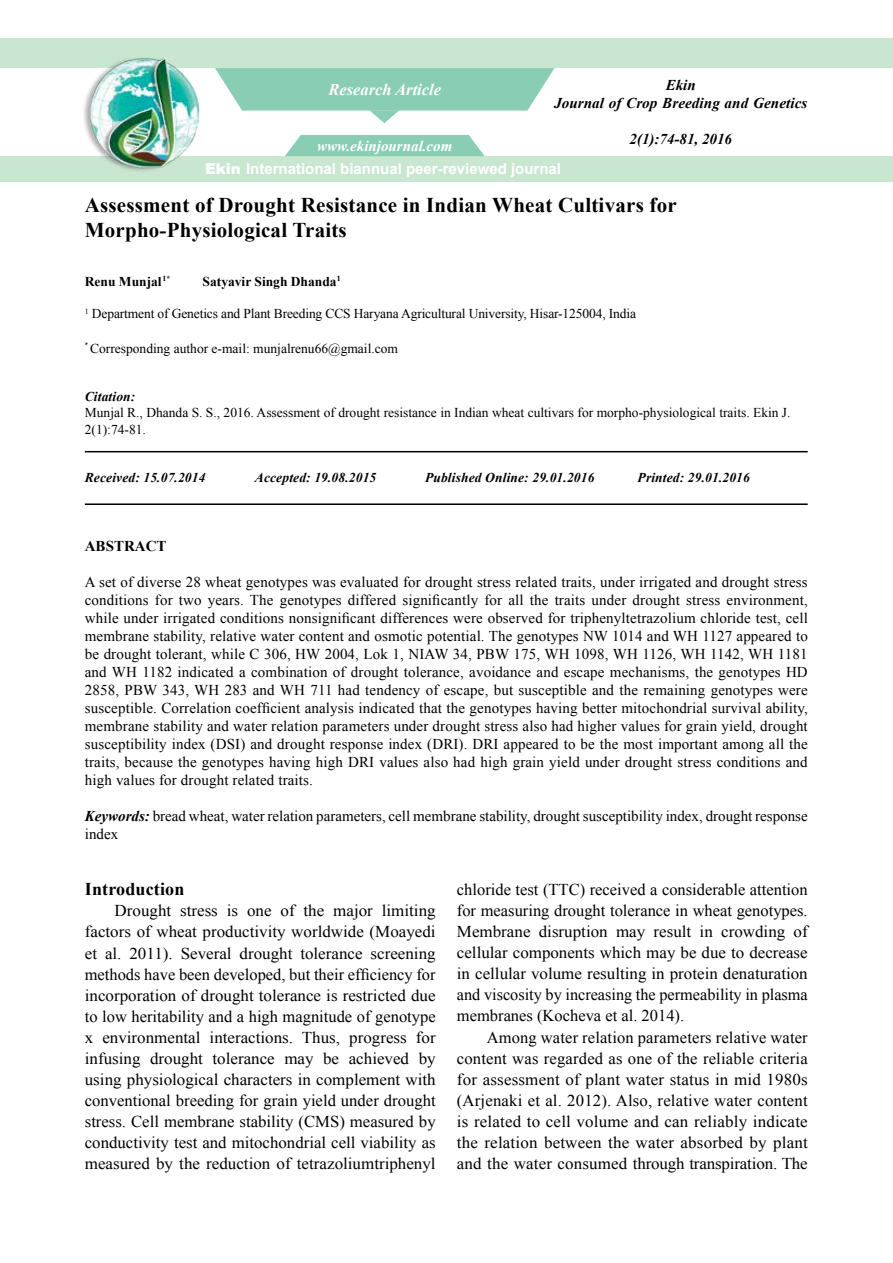
<style>
.page{position:relative;width:893px;height:1263px;background:#fff}
.page>*{position:absolute;margin:0;border:0;box-sizing:border-box;transform-origin:0 0}
.t1{font:700 21px/25.2px "Times New Roman";letter-spacing:.01em;color:#000}
.t2{font:700 18px "Times New Roman";letter-spacing:.01em;color:#000}
.t3{font:16.5px/21.1px "Times New Roman";color:#000;text-align:justify}
.t4{font:italic 700 16.5px "Times New Roman";color:#fff}
.t5{font:15px/18px "Times New Roman";color:#000;text-align:justify}
.t6{font:italic 700 15px/18px "Times New Roman";letter-spacing:.005em;color:#000;text-align:center}
.t7{font:700 15px "Arial";color:#fff}
.t8{font:italic 700 15px "Times New Roman";color:#fff}
.t9{font:700 15px "Times New Roman";color:#000}
.t10{font:13.5px/16.2px "Times New Roman";color:#000}
.t11{font:italic 700 13.5px "Times New Roman";letter-spacing:.01em;color:#000}
.t12{font:700 13.5px "Times New Roman";color:#000}
.s1{font-weight:900}
.s2{font-weight:700;font-style:italic}
</style>
<div class="page">
<div style="left:0;top:38px;width:893px;height:30px;background:#c9e6d0"></div>
<div style="left:0;top:156px;width:893px;height:26px;background:#c9e6d0"></div>
<img style="left:84px;top:58px;width:116px;height:113px">
<svg style="left:215px;top:68px;width:339px;height:55px"></svg>
<svg style="left:285px;top:135px;width:200px;height:21px;background:#92d1b9"></svg>
<hr style="left:85px;top:451px;width:723px;height:1px;background:#000">
<hr style="left:85px;top:503px;width:723px;height:2px;background:#000">
<p class="t4" style="left:329px;top:78px;width:114px">Research Article</p>
<p class="t8" style="left:317px;top:135px;width:137px">www.ekinjournal.com</p>
<p class="t6" style="left:554px;top:76px;width:255px">Ekin<br>Journal of Crop Breeding and Genetics</p>
<p class="t6" style="left:629px;top:130px;width:104px">2(1):74-81, 2016</p>
<p class="t7" style="left:205px;top:159px;width:357px"><span class="s1">Ekin</span> International biannual peer-reviewed journal</p>
<h1 class="t1" style="left:85px;top:192px;width:593px">Assessment of Drought Resistance in Indian Wheat Cultivars for<br>Morpho-Physiological Traits</h1>
<p class="t12" style="left:85px;top:272px;width:87px">Renu Munjal<sup>1*</sup></p>
<p class="t12" style="left:203px;top:272px;width:139px">Satyavir Singh Dhanda<sup>1</sup></p>
<p class="t10" style="left:85px;top:305px;width:553px"><sup>1</sup> Department of Genetics and Plant Breeding CCS Haryana Agricultural University, Hisar-125004, India</p>
<p class="t10" style="left:85px;top:340px;width:315px"><sup>*</sup> Corresponding author e-mail: munjalrenu66@gmail.com</p>
<p class="t11" style="left:85px;top:387px;width:52px">Citation:</p>
<p class="t10" style="left:85px;top:404px;width:707px">Munjal R., Dhanda S. S., 2016. Assessment of drought resistance in Indian wheat cultivars for morpho-physiological traits. Ekin J.<br>2(1):74-81.</p>
<p class="t11" style="left:85px;top:468px;width:122px">Received: 15.07.2014</p>
<p class="t11" style="left:255px;top:468px;width:123px">Accepted: 19.08.2015</p>
<p class="t11" style="left:425px;top:468px;width:171px">Published Online: 29.01.2016</p>
<p class="t11" style="left:638px;top:468px;width:114px">Printed: 29.01.2016</p>
<p class="t9" style="left:85px;top:535px;width:83px">ABSTRACT</p>
<p class="t5" style="left:85px;top:572px;width:724px">A set of diverse 28 wheat genotypes was evaluated for drought stress related traits, under irrigated and drought stress conditions for two years. The genotypes differed significantly for all the traits under drought stress environment, while under irrigated conditions nonsignificant differences were observed for triphenyltetrazolium chloride test, cell membrane stability, relative water content and osmotic potential. The genotypes NW 1014 and WH 1127 appeared to be drought tolerant, while C 306, HW 2004, Lok 1, NIAW 34, PBW 175, WH 1098, WH 1126, WH 1142, WH 1181 and WH 1182 indicated a combination of drought tolerance, avoidance and escape mechanisms, the genotypes HD 2858, PBW 343, WH 283 and WH 711 had tendency of escape, but susceptible and the remaining genotypes were susceptible. Correlation coefficient analysis indicated that the genotypes having better mitochondrial survival ability, membrane stability and water relation parameters under drought stress also had higher values for grain yield, drought susceptibility index (DSI) and drought response index (DRI). DRI appeared to be the most important among all the traits, because the genotypes having high DRI values also had high grain yield under drought stress conditions and high values for drought related traits.</p>
<p class="t5" style="left:85px;top:806px;width:724px"><span class="s2">Keywords:</span> bread wheat, water relation parameters, cell membrane stability, drought susceptibility index, drought response index</p>
<p class="t2" style="left:85px;top:876px;width:101px">Introduction</p>
<p class="t3" style="left:85px;top:900px;width:352px;text-indent:30px">Drought stress is one of the major limiting factors of wheat productivity worldwide (Moayedi et al. 2011). Several drought tolerance screening methods have been developed, but their efficiency for incorporation of drought tolerance is restricted due to low heritability and a high magnitude of genotype x environmental interactions. Thus, progress for infusing drought tolerance may be achieved by using physiological characters in complement with conventional breeding for grain yield under drought stress. Cell membrane stability (CMS) measured by conductivity test and mitochondrial cell viability as measured by the reduction of tetrazoliumtriphenyl</p>
<p class="t3" style="left:457px;top:878px;width:352px">chloride test (TTC) received a considerable attention for measuring drought tolerance in wheat genotypes.<br>Membrane disruption may result in crowding of cellular components which may be due to decrease in cellular volume resulting in protein denaturation and viscosity by increasing the permeability in plasma membranes (Kocheva et al. 2014).</p>
<p class="t3" style="left:457px;top:1026px;width:352px;text-indent:30px">Among water relation parameters relative water content was regarded as one of the reliable criteria for assessment of plant water status in mid 1980s (Arjenaki et al. 2012). Also, relative water content is related to cell volume and can reliably indicate the relation between the water absorbed by plant and the water consumed through transpiration. The</p>
</div>
